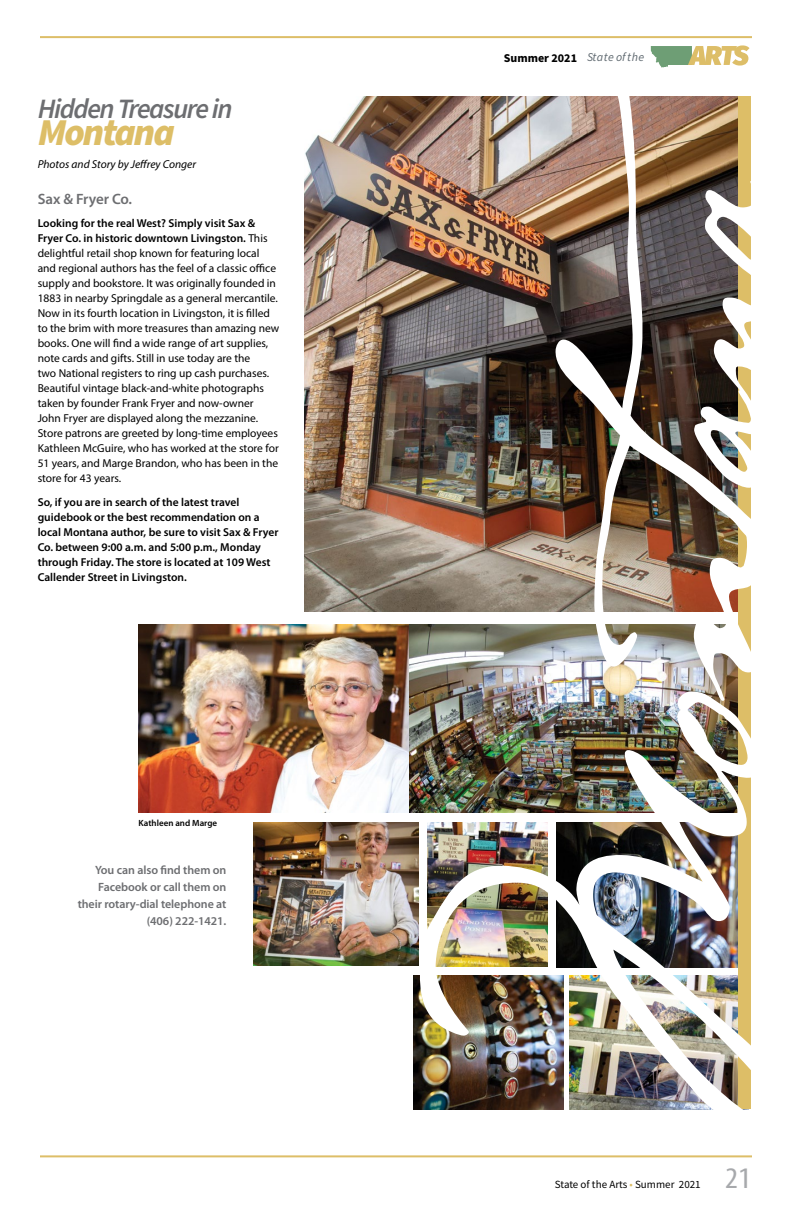
<style>
.page{position:relative;width:792px;height:1224px;background:#fff}
.page>*{position:absolute;margin:0;border:0;box-sizing:border-box;transform-origin:0 0}
.t1{font:italic 900 38px "Source Sans Pro";letter-spacing:-.05em;color:#ddbe67}
.t2{font:condensed 30px "Myriad Pro";color:#a7a9ac;scale:1.12 1}
.t3{font:italic 600 28px "Source Sans Pro";letter-spacing:-.05em;color:#6d6e71}
.t4{font:600 15px "Myriad Pro";letter-spacing:-.005em;color:#6d6e71}
.t5{font:600 12px/17px "Myriad Pro";letter-spacing:-.005em;color:#6d6e71;text-align:right}
.t6{font:700 12px "Source Sans Pro";color:#000}
.t7{font:11.5px/15px "Myriad Pro";color:#000}
.t8{font:600 11.5px/15px "Myriad Pro";color:#000}
.t9{font:italic 11.5px "Myriad Pro";color:#000}
.t10{font:11px "Source Sans Pro";color:#000}
.t11{font:600 9px "Myriad Pro";color:#000}
.s1{font-weight:600}
.s2{font-weight:400;font-style:italic;color:#606a71}
.s3{color:#ddbe67}
</style>
<div class="page">
<svg style="left:40px;top:1157px;width:712px;height:1px"></svg>
<hr style="left:40px;top:1155px;width:712px;height:2px;background:#ddbe68">
<svg style="left:651px;top:45px;width:98px;height:17px"></svg>
<hr style="left:40px;top:36px;width:712px;height:2px;background:#ddbe68">
<img style="left:305px;top:96px;width:249px;height:516px">
<img style="left:139px;top:625px;width:538px;height:188px">
<img style="left:253px;top:822px;width:164px;height:144px">
<img style="left:413px;top:975px;width:4px;height:134px">
<img style="left:417px;top:750px;width:334px;height:360px">
<img style="left:554px;top:62px;width:197px;height:605px">
<svg style="left:694px;top:180px;width:57px;height:309px"></svg>
<img style="left:677px;top:516px;width:74px;height:262px">
<h3 class="t3" style="left:38px;top:90px;width:197px">Hidden Treasure in</h3>
<h1 class="t1" style="left:38px;top:106px;width:138px">Montana</h1>
<p class="t9" style="left:38px;top:157px;width:160px">Photos and Story by Jeffrey Conger</p>
<h3 class="t4" style="left:38px;top:189px;width:96px">Sax &amp; Fryer Co.</h3>
<p class="t7" style="left:38px;top:215px;width:243px"><span class="s1">Looking for the real West? Simply visit Sax &amp; Fryer Co. in historic downtown Livingston.</span> This delightful retail shop known for featuring local and regional authors has the feel of a classic office supply and bookstore. It was originally founded in 1883 in nearby Springdale as a general mercantile.<br>Now in its fourth location in Livingston, it is filled to the brim with more treasures than amazing new books. One will find a wide range of art supplies, note cards and gifts. Still in use today are the<br>two National registers to ring up cash purchases.<br>Beautiful vintage black-and-white photographs taken by founder Frank Fryer and now-owner John Fryer are displayed along the mezzanine.<br>Store patrons are greeted by long-time employees Kathleen McGuire, who has worked at the store for 51 years, and Marge Brandon, who has been in the store for 43 years.</p>
<p class="t8" style="left:38px;top:494px;width:242px">So, if you are in search of the latest travel guidebook or the best recommendation on a local Montana author, be sure to visit Sax &amp; Fryer Co. between 9:00 a.m. and 5:00 p.m., Monday through Friday. The store is located at 109 West Callender Street in Livingston.</p>
<p class="t11" style="left:139px;top:817px;width:80px">Kathleen and Marge</p>
<p class="t5" style="left:78px;top:862px;width:150px">You can also find them on<br>Facebook or call them on their rotary-dial telephone at (406) 222-1421.</p>
<p class="t6" style="left:504px;top:50px;width:142px">Summer 2021 <span class="s2">State of the</span></p>
<p class="t10" style="left:555px;top:1177px;width:147px">State of the Arts <span class="s3">•</span> Summer 2021</p>
<h2 class="t2" style="left:725px;top:1160px;width:25px">21</h2>
</div>
